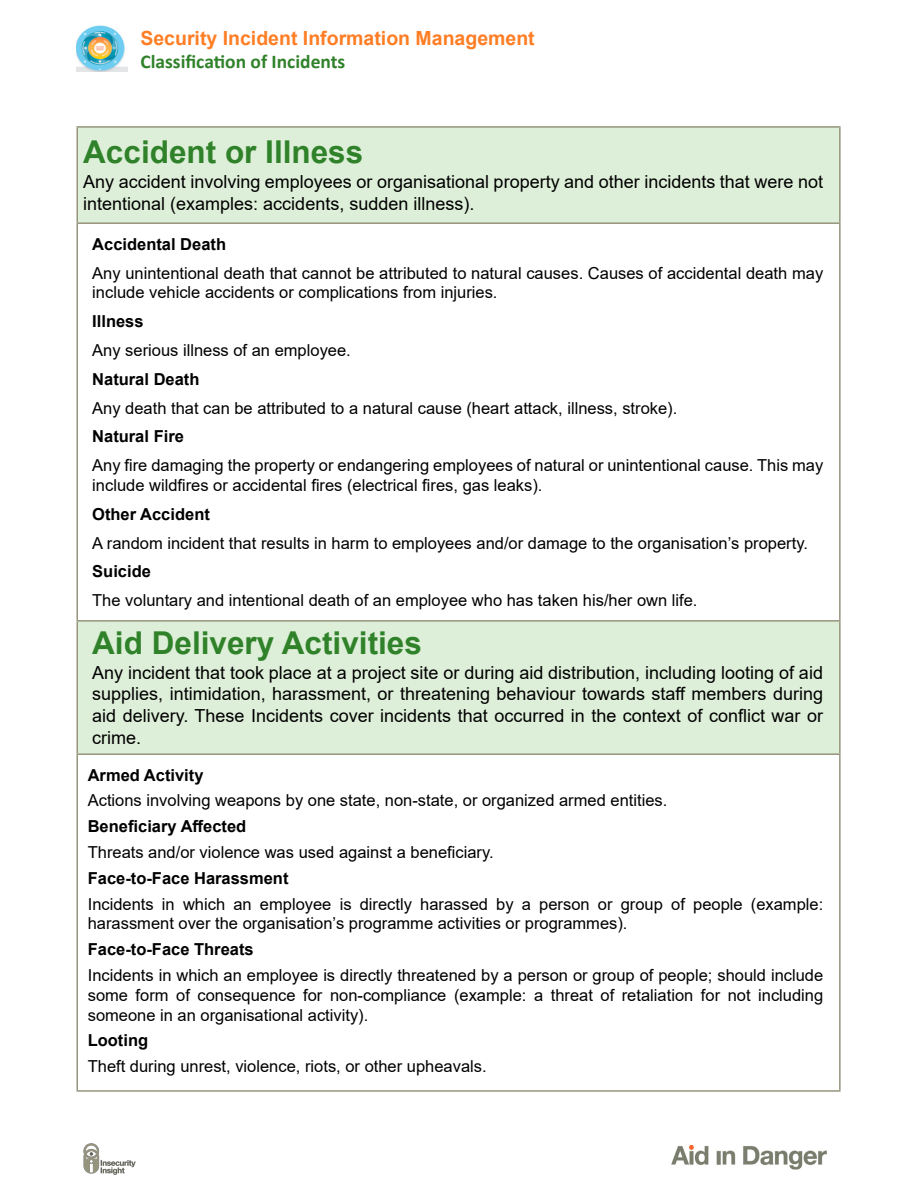
<style>
.page{position:relative;width:918px;height:1188px;background:#fff}
.page>*{position:absolute;margin:0;border:0;box-sizing:border-box;transform-origin:0 0}
.t1{font:700 31.5px "Arial";color:#30822a}
.t2{font:700 19.5px "Arial";color:#ff7e25}
.t3{font:700 19.5px "Calibri";color:#30822a}
.t4{font:18px/21.6px "Arial";color:#000}
.t5{font:16.5px/19.8px "Arial";color:#000}
.t6{font:700 16.5px "Arial";color:#000}
</style>
<div class="page">
<img style="left:76px;top:25px;width:52px;height:47px">
<svg style="left:78px;top:128px;width:761px;height:625px"></svg>
<hr style="left:76px;top:126px;width:765px;height:2px;background:#97947c">
<hr style="left:76px;top:128px;width:2px;height:94px;background:#97947c">
<hr style="left:839px;top:128px;width:2px;height:94px;background:#97947c">
<hr style="left:76px;top:222px;width:765px;height:2px;background:#97947c">
<hr style="left:76px;top:224px;width:2px;height:396px;background:#97947c">
<hr style="left:839px;top:224px;width:2px;height:396px;background:#97947c">
<hr style="left:76px;top:620px;width:765px;height:2px;background:#97947c">
<hr style="left:76px;top:622px;width:2px;height:131px;background:#97947c">
<hr style="left:839px;top:622px;width:2px;height:131px;background:#97947c">
<hr style="left:76px;top:753px;width:765px;height:2px;background:#97947c">
<hr style="left:76px;top:755px;width:2px;height:335px;background:#97947c">
<hr style="left:839px;top:755px;width:2px;height:335px;background:#97947c">
<hr style="left:76px;top:1090px;width:765px;height:2px;background:#97947c">
<img style="left:84px;top:1143px;width:52px;height:32px">
<img style="left:671px;top:1144px;width:156px;height:26px">
<p class="t2" style="left:140px;top:24px;width:396px">Security Incident Information Management</p>
<p class="t3" style="left:140px;top:48px;width:206px">Classification of Incidents</p>
<h1 class="t1" style="left:83px;top:130px;width:282px">Accident or Illness</h1>
<p class="t4" style="left:83px;top:171px;width:741px">Any accident involving employees or organisational property and other incidents that were not intentional (examples: accidents, sudden illness).</p>
<p class="t6" style="left:92px;top:232px;width:135px">Accidental Death</p>
<p class="t5" style="left:92px;top:263px;width:733px">Any unintentional death that cannot be attributed to natural causes. Causes of accidental death may include vehicle accidents or complications from injuries.</p>
<p class="t6" style="left:92px;top:310px;width:53px">Illness</p>
<p class="t5" style="left:92px;top:340px;width:260px">Any serious illness of an employee.</p>
<p class="t6" style="left:92px;top:367px;width:109px">Natural Death</p>
<p class="t5" style="left:92px;top:398px;width:587px">Any death that can be attributed to a natural cause (heart attack, illness, stroke).</p>
<p class="t6" style="left:92px;top:425px;width:93px">Natural Fire</p>
<p class="t5" style="left:92px;top:455px;width:733px">Any fire damaging the property or endangering employees of natural or unintentional cause. This may include wildfires or accidental fires (electrical fires, gas leaks).</p>
<p class="t6" style="left:92px;top:502px;width:119px">Other Accident</p>
<p class="t5" style="left:92px;top:533px;width:717px">A random incident that results in harm to employees and/or damage to the organisation’s property.</p>
<p class="t6" style="left:92px;top:560px;width:60px">Suicide</p>
<p class="t5" style="left:92px;top:590px;width:607px">The voluntary and intentional death of an employee who has taken his/her own life.</p>
<h1 class="t1" style="left:92px;top:621px;width:331px">Aid Delivery Activities</h1>
<p class="t4" style="left:92px;top:662px;width:732px;text-align:justify">Any incident that took place at a project site or during aid distribution, including looting of aid supplies, intimidation, harassment, or threatening behaviour towards staff members during aid delivery. These Incidents cover incidents that occurred in the context of conflict war or crime.</p>
<p class="t6" style="left:88px;top:763px;width:117px">Armed Activity</p>
<p class="t5" style="left:88px;top:791px;width:581px">Actions involving weapons by one state, non-state, or organized armed entities.</p>
<p class="t6" style="left:88px;top:815px;width:160px">Beneficiary Affected</p>
<p class="t5" style="left:88px;top:842px;width:408px">Threats and/or violence was used against a beneficiary.</p>
<p class="t6" style="left:88px;top:866px;width:202px">Face-to-Face Harassment</p>
<p class="t5" style="left:88px;top:894px;width:737px">Incidents in which an employee is directly harassed by a person or group of people (example: harassment over the organisation’s programme activities or programmes).</p>
<p class="t6" style="left:88px;top:938px;width:167px">Face-to-Face Threats</p>
<p class="t5" style="left:88px;top:965px;width:737px;text-align:justify">Incidents in which an employee is directly threatened by a person or group of people; should include some form of consequence for non-compliance (example: a threat of retaliation for not including someone in an organisational activity).</p>
<p class="t6" style="left:88px;top:1029px;width:62px">Looting</p>
<p class="t5" style="left:88px;top:1056px;width:400px">Theft during unrest, violence, riots, or other upheavals.</p>
</div>
